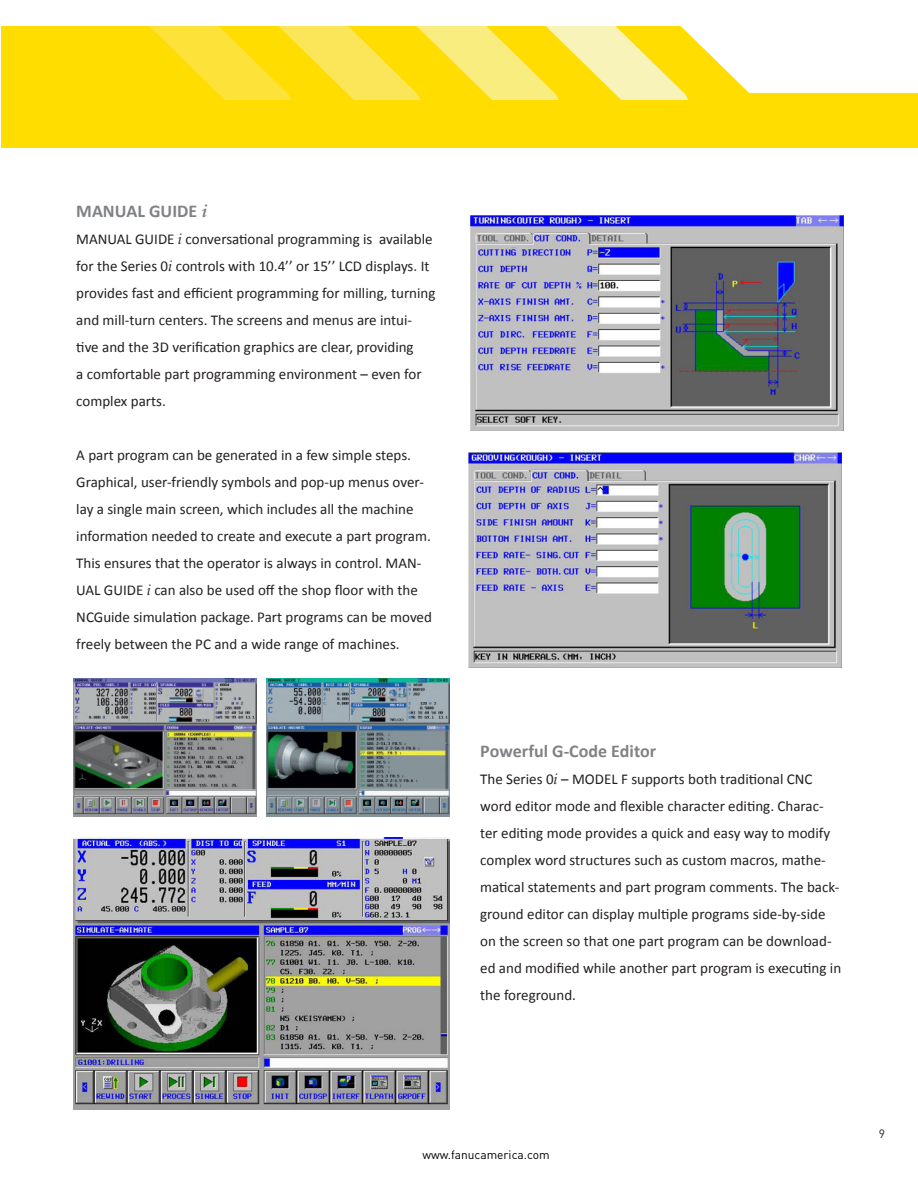
<style>
.page{position:relative;width:918px;height:1188px;background:#fff}
.page>*{position:absolute;margin:0;border:0;box-sizing:border-box;transform-origin:0 0}
.Text{font:700 18px "Calibri";color:#808285}
.t1{font:15px/27px "Calibri";color:#231f20}
.t2{font:12px "DIN Pro";color:#000}
.t3{font:12px "DIN Pro";color:#231f20}
.s1{font-family:"Book Antiqua";font-style:italic}
</style>
<div class="page">
<img style="left:1px;top:27px;width:917px;height:121px">
<img style="left:73px;top:679px;width:183px;height:137px">
<img style="left:267px;top:679px;width:183px;height:137px">
<img style="left:470px;top:215px;width:373px;height:216px">
<img style="left:469px;top:453px;width:373px;height:215px">
<img style="left:74px;top:838px;width:376px;height:272px">
<p class="Text" style="left:76px;top:200px;width:133px">MANUAL GUIDE <span class="s1">i</span></p>
<p class="t1" style="left:76px;top:226px;width:361px">MANUAL GUIDE <span class="s1">i</span> conversational programming is available for the Series 0<span class="s1">i</span> controls with 10.4’’ or 15’’ LCD displays. It provides fast and efficient programming for milling, turning and mill-turn centers. The screens and menus are intui&shy;tive and the 3D verification graphics are clear, providing<br>a comfortable part programming environment – even for complex parts.</p>
<p class="t1" style="left:76px;top:442px;width:357px">A part program can be generated in a few simple steps.<br>Graphical, user-friendly symbols and pop-up menus over&shy;lay a single main screen, which includes all the machine information needed to create and execute a part program.<br>This ensures that the operator is always in control. MAN-UAL GUIDE <span class="s1">i</span> can also be used off the shop floor with the NCGuide simulation package. Part programs can be moved freely between the PC and a wide range of machines.</p>
<p class="Text" style="left:480px;top:740px;width:178px">Powerful G-Code Editor</p>
<p class="t1" style="left:480px;top:766px;width:363px">The Series 0<span class="s1">i</span> – MODEL F supports both traditional CNC word editor mode and flexible character editing. Charac&shy;ter editing mode provides a quick and easy way to modify complex word structures such as custom macros, mathe&shy;matical statements and part program comments. The back&shy;ground editor can display multiple programs side-by-side on the screen so that one part program can be download&shy;ed and modified while another part program is executing in the foreground.</p>
<p class="t2" style="left:422px;top:1146px;width:129px">www.fanucamerica.com</p>
<p class="t3" style="left:879px;top:1124px;width:8px">9</p>
</div>
